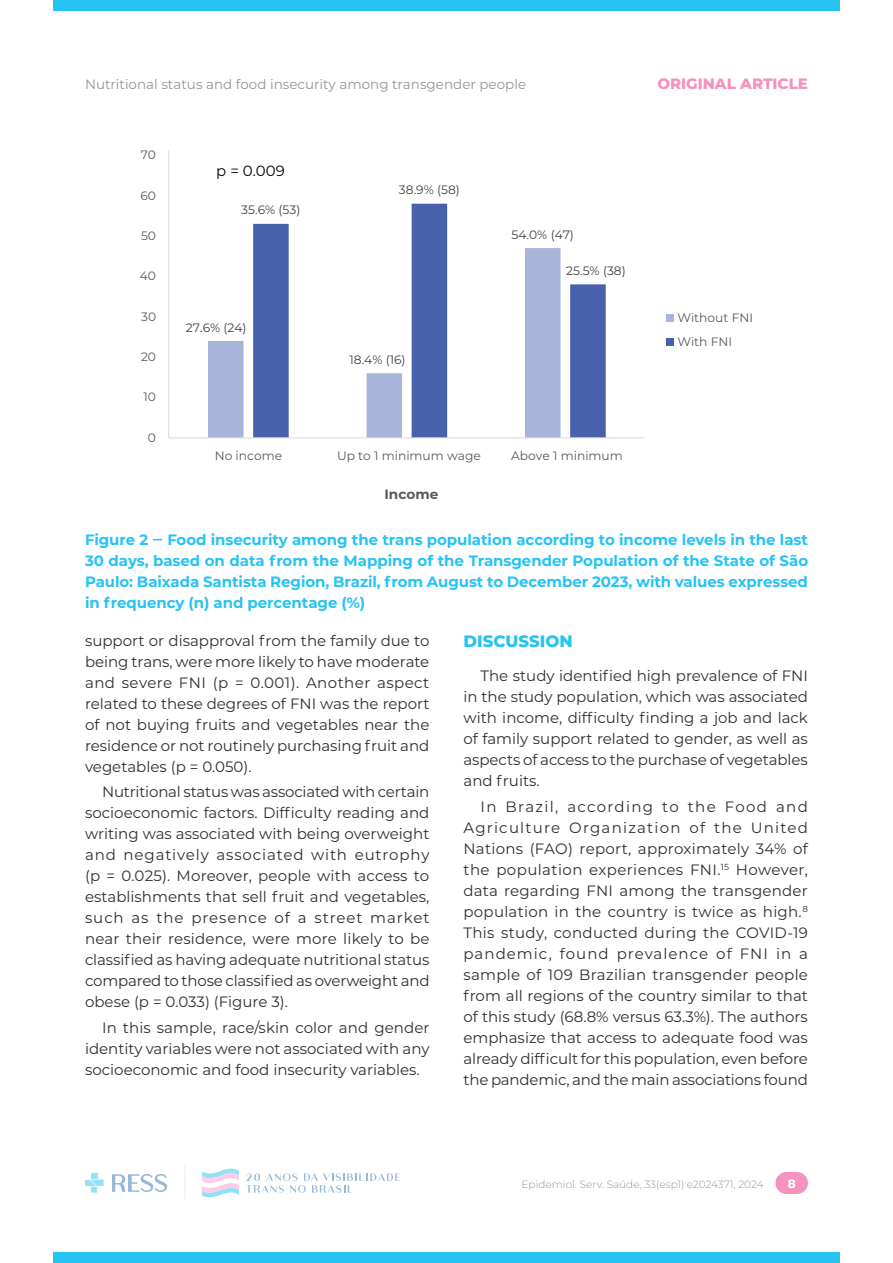
<style>
.page{position:relative;width:893px;height:1263px;background:#fff}
.page>*{position:absolute;margin:0;border:0;box-sizing:border-box;transform-origin:0 0}
.subtitulo{font:800 16.5px "Montserrat";color:#27c3f3}
.t1{font:15px/21px "Montserrat";letter-spacing:-.005em;color:#312f30;text-align:justify}
.legenda{font:700 15px/21px "Montserrat";letter-spacing:-.005em;color:#27c3f3;text-align:justify}
.t2{font:800 15px "Montserrat";color:#f393be}
.t3{font:14.85px "Montserrat";color:#040503}
.t4{font:13.5px "Montserrat";color:#939598}
.t5{font:700 13.5px "Montserrat";color:#595959}
.t6{font:12.15px/24.8px "Montserrat";color:#595959}
.t7{font:12.15px "Montserrat";color:#404040}
.t8{font:700 12px "Montserrat";color:#fff}
.t9{font:300 10.5px "Montserrat";color:#939598}
</style>
<div class="page">
<div style="left:53px;top:0;width:787px;height:11px;background:#27c3f3"></div>
<div style="left:53px;top:1252px;width:787px;height:11px;background:#27c3f3"></div>
<div style="left:775px;top:1172px;width:22px;height:22px;background:#f393be;border-radius:50%"></div>
<div style="left:786px;top:1172px;width:22px;height:22px;background:#f393be;border-radius:50%"></div>
<div style="left:786px;top:1172px;width:11px;height:22px;background:#f393be"></div>
<hr style="left:184px;top:1164px;width:1px;height:37px;background:#ededed">
<svg style="left:85px;top:1173px;width:19px;height:19px"></svg>
<svg style="left:112px;top:1174px;width:55px;height:18px"></svg>
<svg style="left:202px;top:1168px;width:37px;height:30px"></svg>
<svg style="left:246px;top:1173px;width:154px;height:20px"></svg>
<div style="left:208px;top:341px;width:36px;height:96px;background:#a9b4da"></div>
<svg style="left:253px;top:204px;width:353px;height:233px"></svg>
<hr style="left:169px;top:437px;width:476px;height:1px;background:#dad9d8">
<div style="left:666px;top:314px;width:8px;height:7px;background:#a9b4da"></div>
<div style="left:666px;top:339px;width:8px;height:7px;background:#4961ad"></div>
<hr style="left:168px;top:151px;width:1px;height:287px;background:#dad9d8">
<p class="t4" style="left:85px;top:75px;width:443px">Nutritional status and food insecurity among transgender people</p>
<p class="t2" style="left:657px;top:73px;width:152px">ORIGINAL ARTICLE</p>
<p class="t6" style="left:141px;top:142px;width:17px">70</p>
<p class="t6" style="left:141px;top:182px;width:17px">60</p>
<p class="t6" style="left:141px;top:223px;width:17px">50</p>
<p class="t6" style="left:140px;top:263px;width:18px">40</p>
<p class="t6" style="left:141px;top:303px;width:17px">30</p>
<p class="t6" style="left:141px;top:344px;width:17px">20</p>
<p class="t6" style="left:144px;top:384px;width:14px">10</p>
<p class="t6" style="left:148px;top:425px;width:10px">0</p>
<p class="t3" style="left:216px;top:161px;width:70px">p = 0.009</p>
<p class="t7" style="left:241px;top:202px;width:61px">35.6% (53)</p>
<p class="t7" style="left:186px;top:319px;width:62px">27.6% (24)</p>
<p class="t7" style="left:399px;top:182px;width:62px">38.9% (58)</p>
<p class="t7" style="left:349px;top:351px;width:58px">18.4% (16)</p>
<p class="t7" style="left:512px;top:226px;width:64px">54.0% (47)</p>
<p class="t7" style="left:566px;top:262px;width:61px">25.5% (38)</p>
<p class="t6" style="left:215px;top:443px;width:69px">No income</p>
<p class="t6" style="left:337px;top:443px;width:145px">Up to 1 minimum wage</p>
<p class="t6" style="left:511px;top:443px;width:113px">Above 1 minimum</p>
<p class="t5" style="left:384px;top:485px;width:55px">Income</p>
<p class="t6" style="left:677px;top:304px;width:77px">Without FNI<br>With FNI</p>
<p class="legenda" style="left:85px;top:529px;width:725px">Figure 2 ‒ Food insecurity among the trans population according to income levels in the last 30 days, based on data from the Mapping of the Transgender Population of the State of São Paulo: Baixada Santista Region, Brazil, from August to December 2023, with values expressed in frequency (n) and percentage (%)</p>
<p class="t1" style="left:85px;top:630px;width:346px">support or disapproval from the family due to being trans, were more likely to have moderate and severe FNI (p = 0.001). Another aspect related to these degrees of FNI was the report of not buying fruits and vegetables near the residence or not routinely purchasing fruit and vegetables (p = 0.050).</p>
<p class="t1" style="left:85px;top:781px;width:346px;text-indent:17px">Nutritional status was associated with certain socioeconomic factors. Difficulty reading and writing was associated with being overweight and negatively associated with eutrophy (p = 0.025). Moreover, people with access to establishments that sell fruit and vegetables, such as the presence of a street market near their residence, were more likely to be classified as having adequate nutritional status compared to those classified as overweight and obese (p = 0.033) (Figure 3).</p>
<p class="t1" style="left:85px;top:1016px;width:346px;text-indent:17px">In this sample, race/skin color and gender identity variables were not associated with any socioeconomic and food insecurity variables.</p>
<p class="subtitulo" style="left:463px;top:629px;width:111px">DISCUSSION</p>
<p class="t1" style="left:463px;top:665px;width:346px;text-indent:17px">The study identified high prevalence of FNI in the study population, which was associated with income, difficulty finding a job and lack of family support related to gender, as well as aspects of access to the purchase of vegetables and fruits.</p>
<p class="t1" style="left:463px;top:795px;width:346px;text-indent:17px">In Brazil, according to the Food and Agriculture Organization of the United Nations (FAO) report, approximately 34% of the population experiences FNI.<sup>15</sup> However, data regarding FNI among the transgender population in the country is twice as high.<sup>8<br></sup>This study, conducted during the COVID-19 pandemic, found prevalence of FNI in a sample of 109 Brazilian transgender people from all regions of the country similar to that of this study (68.8% versus 63.3%). The authors emphasize that access to adequate food was already difficult for this population, even before the pandemic, and the main associations found</p>
<p class="t9" style="left:522px;top:1177px;width:244px">Epidemiol. Serv. Saúde, 33(esp1):e2024371, 2024</p>
<p class="t8" style="left:788px;top:1175px;width:9px">8</p>
</div>
